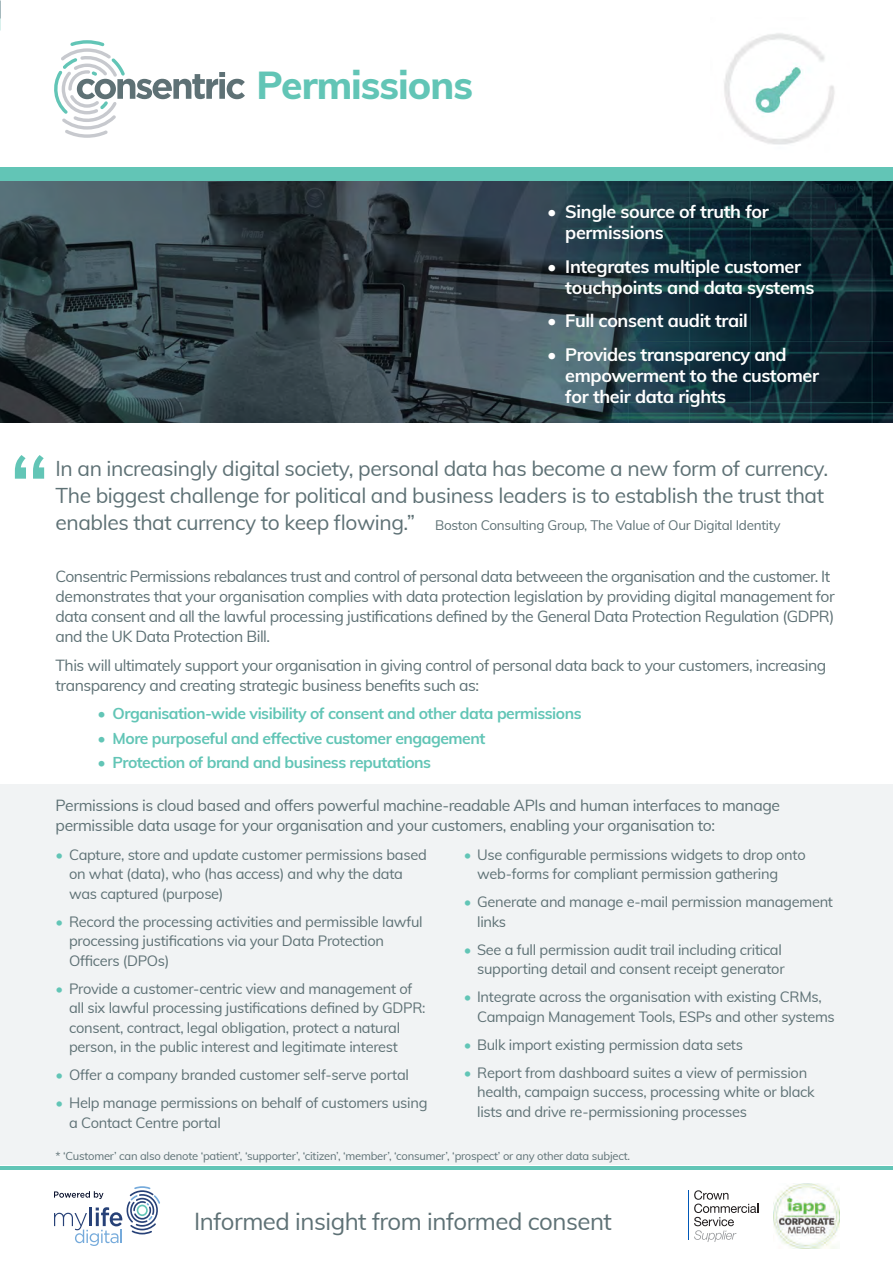
<style>
.page{position:relative;width:893px;height:1263px;background:#fff}
.page>*{position:absolute;margin:0;border:0;box-sizing:border-box;transform-origin:0 0}
.t1{font:800 39px "Muli";letter-spacing:-.025em;color:#62c5b6}
.t2{font:24px "Muli";letter-spacing:-.02em;color:#5e7175}
.t3{font:21px/27px "Muli";letter-spacing:-.02em;color:#5e7175}
.t4{font:700 18px/21px "Muli";letter-spacing:-.02em;color:#fff}
.t5{font:15.75px/20.2px "Muli";letter-spacing:-.03em;color:#5e7175}
.t6{font:700 15.75px "Muli";letter-spacing:-.03em;color:#62c5b6}
.t7{font:14.7px/19.5px "Muli";letter-spacing:-.02em;color:#5e7175}
.t8{font:13.5px "Muli";letter-spacing:-.02em;color:#5e7175}
.t9{font:11.25px "Muli";letter-spacing:-.02em;color:#5e7175}
.s1{font-size:21px}
.s2{color:#62c5b6}
</style>
<div class="page">
<div style="left:0;top:784px;width:893px;height:381px;background:#f1f3f4"></div>
<img style="left:0;top:181px;width:893px;height:241px">
<svg style="left:54px;top:40px;width:191px;height:98px"></svg>
<div style="left:0;top:167px;width:893px;height:14px;background:#62c5b6"></div>
<svg style="left:54px;top:1186px;width:106px;height:60px"></svg>
<hr style="left:0;top:1166px;width:893px;height:3px;background:#62c5b6">
<img style="left:774px;top:1183px;width:65px;height:66px">
<svg style="left:15px;top:455px;width:29px;height:24px"></svg>
<img style="left:724px;top:33px;width:111px;height:112px">
<hr style="left:688px;top:1190px;width:1px;height:49px;background:#0058b8">
<svg style="left:694px;top:1190px;width:64px;height:52px"></svg>
<h1 class="t1" style="left:257px;top:60px;width:218px">Permissions</h1>
<p class="t4" style="left:565px;top:201px;width:205px;text-indent:-18px">• Single source of truth for permissions</p>
<p class="t4" style="left:565px;top:255px;width:251px;text-indent:-18px">• Integrates multiple customer touchpoints and data systems</p>
<p class="t4" style="left:547px;top:310px;width:202px">• Full consent audit trail</p>
<p class="t4" style="left:565px;top:344px;width:255px;text-indent:-18px">• Provides transparency and empowerment to the customer for their data rights</p>
<h3 class="t3" style="left:56px;top:455px;width:774px">In an increasingly digital society, personal data has become a new form of currency.<br>The biggest challenge for political and business leaders is to establish the trust that</h3>
<p class="t8" style="left:56px;top:516px;width:726px"><span class="s1">enables that currency to keep flowing.”</span> Boston Consulting Group, The Value of Our Digital Identity</p>
<p class="t5" style="left:56px;top:565px;width:781px">Consentric Permissions rebalances trust and control of personal data betweeen the organisation and the customer. It demonstrates that your organisation complies with data protection legislation by providing digital management for data consent and all the lawful processing justifications defined by the General Data Protection Regulation (GDPR) and the UK Data Protection Bill.</p>
<p class="t5" style="left:56px;top:655px;width:772px">This will ultimately support your organisation in giving control of personal data back to your customers, increasing transparency and creating strategic business benefits such as:</p>
<p class="t6" style="left:98px;top:703px;width:486px">• Organisation-wide visibility of consent and other data permissions</p>
<p class="t6" style="left:98px;top:728px;width:389px">• More purposeful and effective customer engagement</p>
<p class="t6" style="left:98px;top:752px;width:335px">• Protection of brand and business reputations</p>
<p class="t5" style="left:56px;top:795px;width:726px">Permissions is cloud based and offers powerful machine-readable APIs and human interfaces to manage permissible data usage for your organisation and your customers, enabling your organisation to:</p>
<p class="t7" style="left:69px;top:844px;width:359px;text-indent:-14px"><span class="s2">•</span> Capture, store and update customer permissions based on what (data), who (has access) and why the data was captured (purpose)</p>
<p class="t7" style="left:69px;top:911px;width:355px;text-indent:-14px"><span class="s2">•</span> Record the processing activities and permissible lawful processing justifications via your Data Protection<br>Officers (DPOs)</p>
<p class="t7" style="left:69px;top:978px;width:358px;text-indent:-14px"><span class="s2">•</span> Provide a customer-centric view and management of all six lawful processing justifications defined by GDPR: consent, contract, legal obligation, protect a natural person, in the public interest and legitimate interest</p>
<p class="t7" style="left:56px;top:1065px;width:355px"><span class="s2">•</span> Offer a company branded customer self-serve portal</p>
<p class="t7" style="left:69px;top:1093px;width:360px;text-indent:-14px"><span class="s2">•</span> Help manage permissions on behalf of customers using a Contact Centre portal</p>
<p class="t7" style="left:477px;top:844px;width:330px;text-indent:-14px"><span class="s2">•</span> Use configurable permissions widgets to drop onto web-forms for compliant permission gathering</p>
<p class="t7" style="left:477px;top:892px;width:357px;text-indent:-14px"><span class="s2">•</span> Generate and manage e-mail permission management links</p>
<p class="t7" style="left:464px;top:939px;width:322px;text-align:right"><span class="s2">•</span> See a full permission audit trail including critical supporting detail and consent receipt generator</p>
<p class="t7" style="left:477px;top:987px;width:359px;text-indent:-14px"><span class="s2">•</span> Integrate across the organisation with existing CRMs,<br>Campaign Management Tools, ESPs and other systems</p>
<p class="t7" style="left:464px;top:1034px;width:281px"><span class="s2">•</span> Bulk import existing permission data sets</p>
<p class="t7" style="left:477px;top:1062px;width:339px;text-indent:-14px"><span class="s2">•</span> Report from dashboard suites a view of permission health, campaign success, processing white or black lists and drive re-permissioning processes</p>
<p class="t9" style="left:56px;top:1148px;width:576px">* ‘Customer’ can also denote ‘patient’, ‘supporter’, ‘citizen’, ‘member’, ‘consumer’, ‘prospect’ or any other data subject.</p>
<h2 class="t2" style="left:194px;top:1206px;width:419px">Informed insight from informed consent</h2>
</div>
